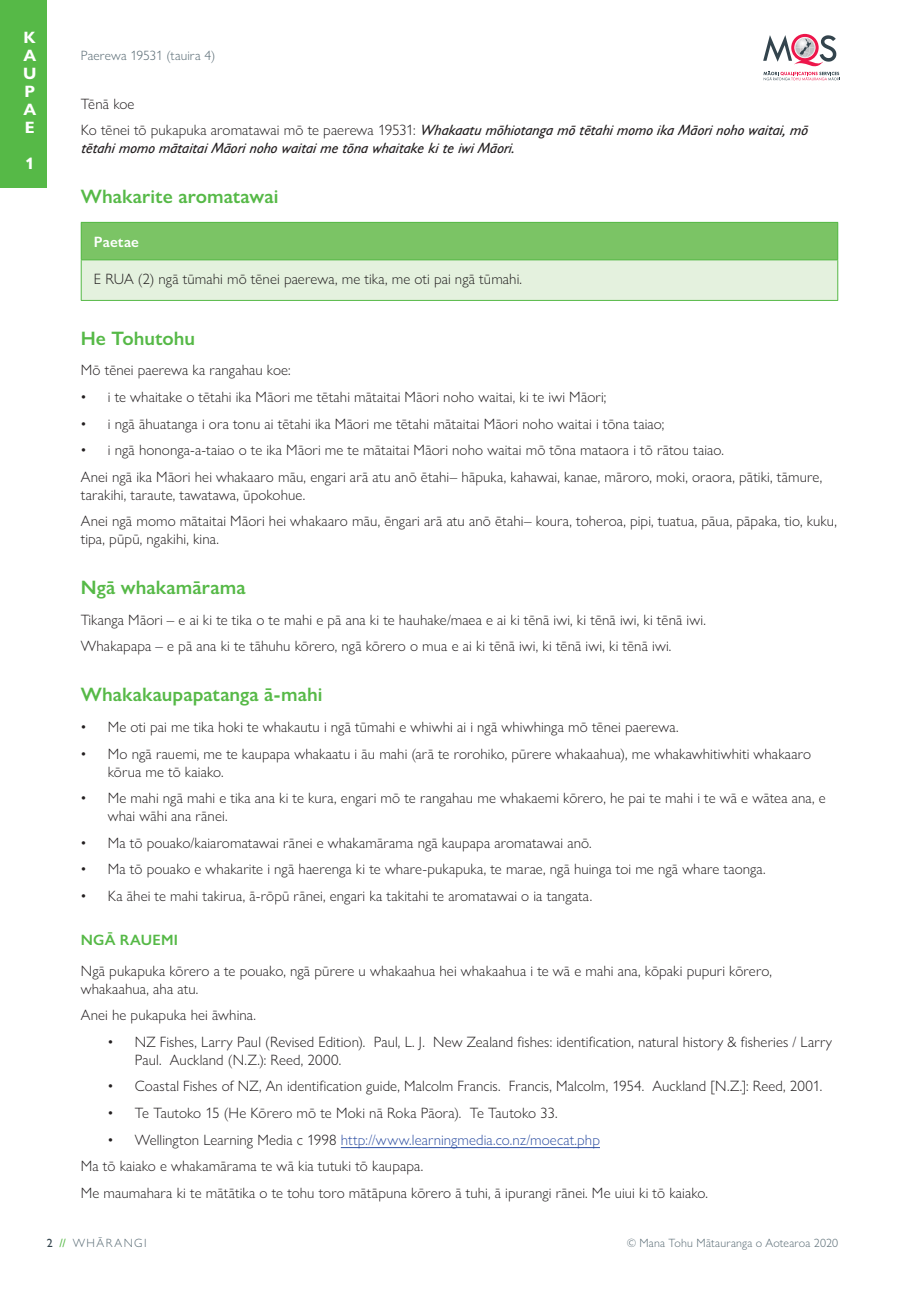
<style>
.page{position:relative;width:919px;height:1289px;background:#fff}
.page>*{position:absolute;margin:0;border:0;box-sizing:border-box;transform-origin:0 0}
.p_H2{font:600 19.5px "Gill Sans Nova";letter-spacing:.005em;color:#56b947}
.t1{font:700 16.5px/18px "Gill Sans Nova";color:#fff;text-align:justify}
.p_body{font:300 15px/18px "Gill Sans Nova";letter-spacing:.005em;color:#231f20}
.p_body-2{font:italic 500 15px/18px "Gill Sans Nova";color:#231f20}
.t2{font:300 15px "Gill Sans Nova";letter-spacing:.005em;color:#3051a3}
.p_H3{font:600 15px "Gill Sans Nova";letter-spacing:.02em;color:#56b947}
.p_body-3{font:600 15px "Gill Sans Nova";letter-spacing:.01em;color:#fff}
.t3{font:300 13.5px "Gill Sans Nova";letter-spacing:.005em;color:#586a73}
.t4{font:300 12px "Gill Sans Nova";letter-spacing:.015em;color:#586a73}
.t5{font:300 12px "Gill Sans Nova";letter-spacing:.125em;color:#586a73}
.s1{font-weight:300;font-style:normal}
.s2{font-weight:400}
.s3{font-weight:400;color:#231f20}
.s4{color:#231f20}
.s5{font-weight:500;color:#33444d}
.s6{font-weight:500;color:#56b947}
</style>
<div class="page">
<hr style="left:341px;top:1147px;width:259px;height:1px;background:#3051a3">
<div style="left:81px;top:222px;width:756px;height:38px;background:#7bc465"></div>
<div style="left:81px;top:260px;width:756px;height:40px;background:#e4f1de"></div>
<hr style="left:81px;top:222px;width:757px;height:1px;background:#56b947">
<hr style="left:81px;top:223px;width:1px;height:36px;background:#56b947">
<hr style="left:837px;top:223px;width:1px;height:36px;background:#56b947">
<hr style="left:81px;top:259px;width:757px;height:1px;background:#56b947">
<hr style="left:81px;top:260px;width:1px;height:40px;background:#56b947">
<hr style="left:837px;top:260px;width:1px;height:40px;background:#56b947">
<hr style="left:81px;top:300px;width:757px;height:1px;background:#56b947">
<svg style="left:763px;top:34px;width:77px;height:46px"></svg>
<div style="left:0;top:0;width:47px;height:187px;background:#56b947"></div>
<p class="t1" style="left:23px;top:28px;width:15px">K A U P A E</p>
<p class="t1" style="left:25px;top:154px;width:11px">1</p>
<p class="t3" style="left:81px;top:47px;width:136px">Paerewa 19531 (tauira 4)</p>
<p class="p_body" style="left:81px;top:94px;width:55px">Tēnā koe</p>
<p class="p_body-2" style="left:81px;top:121px;width:731px"><span class="s1">Ko t ē n e i t ō p u k a p u k a a r o m at aw a i m ō t e p a e r e w a 1 9 5 3 1 :</span> Whakaatu mōhiotanga mō tētahi momo ika Māori noho waitai, mō tētahi momo mātaitai Māori noho waitai me tōna whaitake ki te iwi Māori.</p>
<p class="p_H2" style="left:81px;top:184px;width:199px">Whakarite aromatawai</p>
<p class="p_body-3" style="left:94px;top:232px;width:46px">Paetae</p>
<p class="p_body" style="left:94px;top:269px;width:429px">E RUA (2) ngā tūmahi mō tēnei paerewa, me tika, me oti pai ngā tūmahi.</p>
<p class="p_H2" style="left:81px;top:326px;width:116px">He Tohutohu</p>
<p class="p_body" style="left:81px;top:361px;width:211px">Mō tēnei paerewa ka rangahau koe:</p>
<p class="p_body" style="left:81px;top:388px;width:527px"><span class="s2">•</span> i te whaitake o tētahi ika Māori me tētahi mātaitai Māori noho waitai, ki te iwi Māori;</p>
<p class="p_body" style="left:81px;top:414px;width:585px"><span class="s2">•</span> i ngā āhuatanga i ora tonu ai tētahi ika Māori me tētahi mātaitai Māori noho waitai i tōna taiao;</p>
<p class="p_body" style="left:81px;top:441px;width:644px"><span class="s2">•</span> i ngā hononga-a-taiao o te ika Māori me te mātaitai Māori noho waitai mō tōna mataora i tō rātou taiao.</p>
<p class="p_body" style="left:81px;top:467px;width:743px">Anei ngā ika Māori hei whakaaro māu, engari arā atu anō ētahi– hāpuka, kahawai, kanae, māroro, moki, oraora, pātiki, tāmure, tarakihi, taraute, tawatawa, ūpokohue.</p>
<p class="p_body" style="left:81px;top:512px;width:757px">Anei ngā momo mātaitai Māori hei whakaaro māu, ēngari arā atu anō ētahi– koura, toheroa, pipi, tuatua, pāua, pāpaka, tio, kuku, tipa, pūpū, ngakihi, kina.</p>
<p class="p_H2" style="left:81px;top:575px;width:166px">Ngā whakamārama</p>
<p class="p_body" style="left:81px;top:610px;width:626px">Tikanga Māori – e ai ki te tika o te mahi e pā ana ki te hauhake/maea e ai ki tēnā iwi, ki tēnā iwi, ki tēnā iwi.</p>
<p class="p_body" style="left:81px;top:637px;width:592px">Whakapapa – e pā ana ki te tāhuhu kōrero, ngā kōrero o mua e ai ki tēnā iwi, ki tēnā iwi, ki tēnā iwi.</p>
<p class="p_H2" style="left:81px;top:682px;width:243px">Whakakaupapatanga ā-mahi</p>
<p class="p_body" style="left:81px;top:717px;width:599px"><span class="s2">•</span> Me oti pai me tika hoki te whakautu i ngā tūmahi e whiwhi ai i ngā whiwhinga mō tēnei paerewa.</p>
<p class="p_body" style="left:108px;top:744px;width:704px;text-indent:-27px"><span class="s2">•</span> Mo ngā rauemi, me te kaupapa whakaatu i āu mahi (arā te rorohiko, pūrere whakaahua), me whakawhitiwhiti whakaaro kōrua me tō kaiako.</p>
<p class="p_body" style="left:108px;top:788px;width:719px;text-indent:-27px"><span class="s2">•</span> Me mahi ngā mahi e tika ana ki te kura, engari mō te rangahau me whakaemi kōrero, he pai te mahi i te wā e wātea ana, e whai wāhi ana rānei.</p>
<p class="p_body" style="left:81px;top:833px;width:512px"><span class="s2">•</span> Ma tō pouako/kaiaromatawai rānei e whakamārama ngā kaupapa aromatawai anō.</p>
<p class="p_body" style="left:81px;top:859px;width:686px"><span class="s2">•</span> Ma tō pouako e whakarite i ngā haerenga ki te whare-pukapuka, te marae, ngā huinga toi me ngā whare taonga.</p>
<p class="p_body" style="left:81px;top:886px;width:513px"><span class="s2">•</span> Ka āhei te mahi takirua, ā-rōpū rānei, engari ka takitahi te aromatawai o ia tangata.</p>
<p class="p_H3" style="left:81px;top:930px;width:99px">NGĀ RAUEMI</p>
<p class="p_body" style="left:81px;top:961px;width:692px">Ngā pukapuka kōrero a te pouako, ngā pūrere u whakaahua hei whakaahua i te wā e mahi ana, kōpaki pupuri kōrero, whakaahua, aha atu.</p>
<p class="p_body" style="left:81px;top:1006px;width:177px">Anei he pukapuka hei āwhina.</p>
<p class="p_body" style="left:135px;top:1032px;width:698px;text-indent:-27px"><span class="s2">•</span> NZ Fishes, Larry Paul (Revised Edition). Paul, L. J. New Zealand fishes: identification, natural history &amp; fisheries / Larry<br>Paul. Auckland (N.Z.): Reed, 2000.</p>
<p class="p_body" style="left:108px;top:1077px;width:716px"><span class="s2">•</span> Coastal Fishes of NZ, An identification guide, Malcolm Francis. Francis, Malcolm, 1954. Auckland [N.Z.]: Reed, 2001.</p>
<p class="p_body" style="left:108px;top:1103px;width:451px"><span class="s2">•</span> Te Tautoko 15 (He Kōrero mō te Moki nā Roka Pāora). Te Tautoko 33.</p>
<p class="t2" style="left:108px;top:1130px;width:493px"><span class="s3">•</span> <span class="s4">Wellington Learning Media c 1998</span> http://www.learningmedia.co.nz/moecat.php</p>
<p class="p_body" style="left:81px;top:1156px;width:344px">Ma tō kaiako e whakamārama te wā kia tutuki tō kaupapa.</p>
<p class="p_body" style="left:81px;top:1183px;width:628px">Me maumahara ki te mātātika o te tohu toro mātāpuna kōrero ā tuhi, ā ipurangi rānei. Me uiui ki tō kaiako.</p>
<p class="t5" style="left:47px;top:1235px;width:101px"><span class="s5">2</span> <span class="s6">//</span> WHĀRANGI</p>
<p class="t4" style="left:626px;top:1235px;width:213px">© Mana Tohu Mātauranga o Aotearoa 2020</p>
</div>
